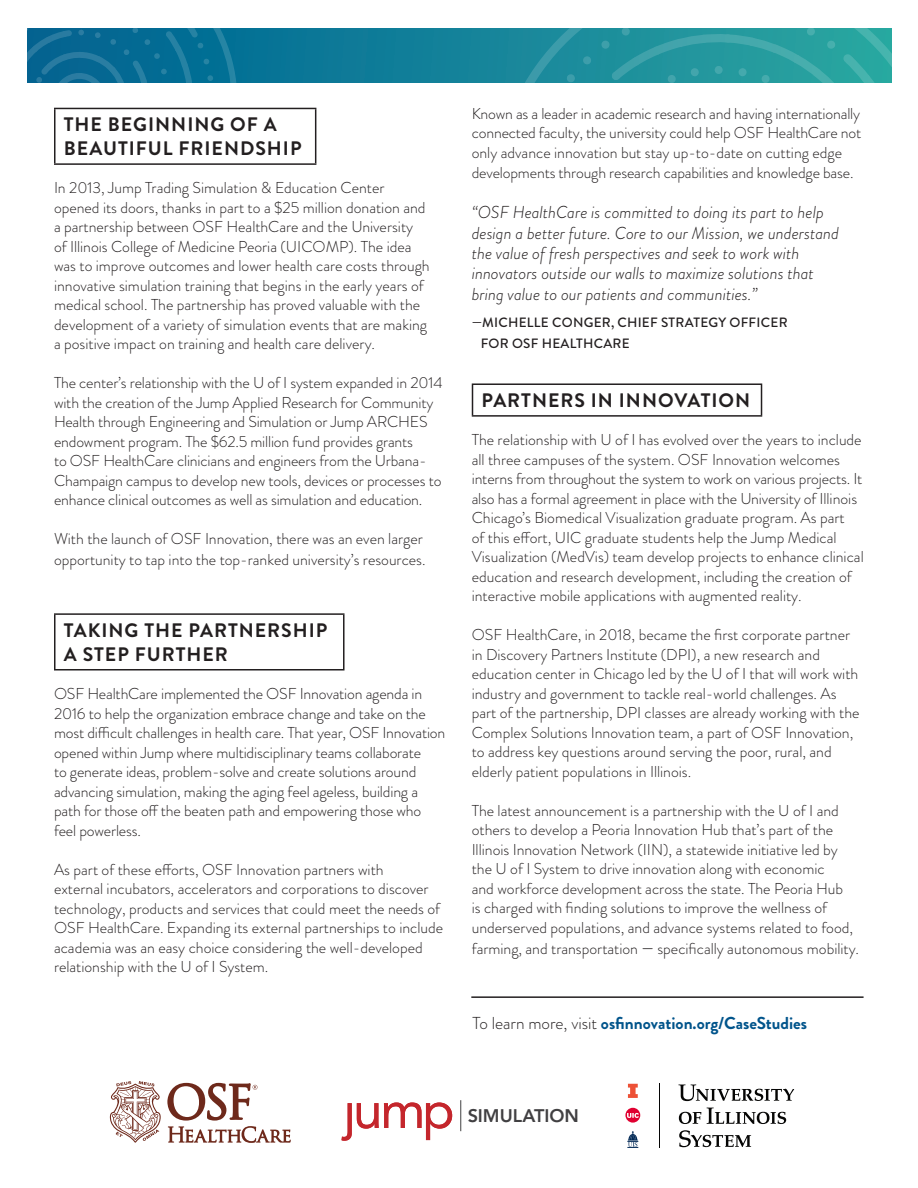
<style>
.page{position:relative;width:918px;height:1188px;background:#fff}
.page>*{position:absolute;margin:0;border:0;box-sizing:border-box;transform-origin:0 0}
.Headers{font:700 19.5px/24px "Brandon Grotesque";letter-spacing:.05em;color:#231f20}
.t1{font:800 18.15px "Avenir";color:#414042}
.Main_Body{font:italic 300 17.25px/20.4px "Brandon Grotesque";color:#231f20}
.Main_Body-2{font:700 17.25px "Brandon Grotesque";color:#00548b}
.Main_Body-3{font:300 15.75px/19.5px "Brandon Grotesque";color:#231f20}
.Main_Body-4{font:500 13.5px/21px "Brandon Grotesque";letter-spacing:.02em;color:#231f20}
.s1{font-weight:400}
.s2{font-weight:300;color:#231f20}
</style>
<div class="page">
<hr style="left:54px;top:108px;width:262px;height:1px;background:#231f20">
<hr style="left:54px;top:109px;width:2px;height:54px;background:#231f20">
<hr style="left:315px;top:109px;width:1px;height:54px;background:#231f20">
<hr style="left:54px;top:163px;width:262px;height:2px;background:#231f20">
<hr style="left:54px;top:613px;width:291px;height:2px;background:#231f20">
<hr style="left:54px;top:615px;width:2px;height:54px;background:#231f20">
<hr style="left:343px;top:615px;width:2px;height:54px;background:#231f20">
<hr style="left:54px;top:669px;width:291px;height:2px;background:#231f20">
<hr style="left:472px;top:383px;width:290px;height:2px;background:#231f20">
<hr style="left:472px;top:385px;width:1px;height:30px;background:#231f20">
<hr style="left:761px;top:385px;width:1px;height:30px;background:#231f20">
<hr style="left:472px;top:415px;width:290px;height:2px;background:#231f20">
<div style="left:27px;top:29px;width:864px;height:54px;background:#0e7b98"></div>
<svg style="left:496px;top:29px;width:395px;height:54px"></svg>
<svg style="left:27px;top:29px;width:211px;height:54px"></svg>
<hr style="left:471px;top:996px;width:393px;height:2px;background:#231f20">
<hr style="left:460px;top:1100px;width:1px;height:31px;background:#414042">
<svg style="left:342px;top:1103px;width:110px;height:38px"></svg>
<svg style="left:110px;top:1081px;width:51px;height:62px"></svg>
<svg style="left:167px;top:1083px;width:124px;height:60px"></svg>
<hr style="left:659px;top:1084px;width:1px;height:64px;background:#050504">
<svg style="left:625px;top:1108px;width:15px;height:15px"></svg>
<svg style="left:627px;top:1131px;width:11px;height:17px"></svg>
<svg style="left:628px;top:1084px;width:10px;height:14px"></svg>
<svg style="left:679px;top:1084px;width:115px;height:17px"></svg>
<svg style="left:679px;top:1112px;width:22px;height:12px"></svg>
<svg style="left:707px;top:1108px;width:79px;height:16px"></svg>
<svg style="left:679px;top:1130px;width:72px;height:17px"></svg>
<p class="Headers" style="left:64px;top:113px;width:239px">THE BEGINNING OF A<br>BEAUTIFUL FRIENDSHIP</p>
<p class="Main_Body-3" style="left:54px;top:178px;width:377px">In 2013, Jump Trading Simulation &amp; Education Center opened its doors, thanks in part to a $25 million donation and a partnership between OSF HealthCare and the University of Illinois College of Medicine Peoria (UICOMP). The idea was to improve outcomes and lower health care costs through innovative simulation training that begins in the early years of medical school. The partnership has proved valuable with the development of a variety of simulation events that are making a positive impact on training and health care delivery.</p>
<p class="Main_Body-3" style="left:54px;top:373px;width:390px">The center’s relationship with the U of I system expanded in 2014 with the creation of the Jump Applied Research for Community Health through Engineering and Simulation or Jump ARCHES endowment program. The $62.5 million fund provides grants<br>to OSF HealthCare clinicians and engineers from the Urbana-Champaign campus to develop new tools, devices or processes to enhance clinical outcomes as well as simulation and education.</p>
<p class="Main_Body-3" style="left:54px;top:529px;width:373px;line-height:21px">With the launch of OSF Innovation, there was an even larger opportunity to tap into the top-ranked university’s resources.</p>
<p class="Headers" style="left:64px;top:618px;width:265px">TAKING THE PARTNERSHIP<br>A STEP FURTHER</p>
<p class="Main_Body-3" style="left:54px;top:684px;width:393px">OSF HealthCare implemented the OSF Innovation agenda in 2016 to help the organization embrace change and take on the most difficult challenges in health care. That year, OSF Innovation opened within Jump where multidisciplinary teams collaborate<br>to generate ideas, problem-solve and create solutions around advancing simulation, making the aging feel ageless, building a path for those off the beaten path and empowering those who feel powerless.</p>
<p class="Main_Body-3" style="left:54px;top:859px;width:391px">As part of these efforts, OSF Innovation partners with<br>external incubators, accelerators and corporations to discover technology, products and services that could meet the needs of OSF HealthCare. Expanding its external partnerships to include academia was an easy choice considering the well-developed relationship with the U of I System.</p>
<p class="Main_Body-3" style="left:472px;top:103px;width:391px">Known as a leader in academic research and having internationally connected faculty, the university could help OSF HealthCare not only advance innovation but stay up-to-date on cutting edge developments through research capabilities and knowledge base.</p>
<p class="Main_Body" style="left:472px;top:202px;width:369px">“OSF HealthCare is committed to doing its part to help design a better future. Core to our Mission, we understand the value of fresh perspectives and seek to work with innovators outside our walls to maximize solutions that bring value to our patients and communities.”</p>
<p class="Main_Body-4" style="left:481px;top:312px;width:308px;text-indent:-9px">—MICHELLE CONGER, CHIEF STRATEGY OFFICER<br>FOR OSF HEALTHCARE</p>
<p class="Headers" style="left:482px;top:388px;width:270px">PARTNERS IN INNOVATION</p>
<p class="Main_Body-3" style="left:472px;top:430px;width:394px">The relationship with U of I has evolved over the years to include all three campuses of the system. OSF Innovation welcomes interns from throughout the system to work on various projects. It also has a formal agreement in place with the University of Illinois Chicago’s Biomedical Visualization graduate program. As part<br>of this effort, UIC graduate students help the Jump Medical Visualization (MedVis) team develop projects to enhance clinical education and research development, including the creation of interactive mobile applications with augmented reality.</p>
<p class="Main_Body-3" style="left:472px;top:625px;width:389px">OSF HealthCare, in 2018, became the first corporate partner in Discovery Partners Institute (DPI), a new research and education center in Chicago led by the U of I that will work with industry and government to tackle real-world challenges. As part of the partnership, DPI classes are already working with the Complex Solutions Innovation team, a part of OSF Innovation, to address key questions around serving the poor, rural, and elderly patient populations in Illinois.</p>
<p class="Main_Body-3" style="left:472px;top:801px;width:383px">The latest announcement is a partnership with the U of I and others to develop a Peoria Innovation Hub that’s part of the Illinois Innovation Network (IIN), a statewide initiative led by the U of I System to drive innovation along with economic<br>and workforce development across the state. The Peoria Hub is charged with finding solutions to improve the wellness of underserved populations, and advance systems related to food,</p>
<p class="Main_Body-3" style="left:472px;top:939px;width:389px">farming, and transportation <span class="s1">—</span> specifically autonomous mobility.</p>
<p class="Main_Body-2" style="left:472px;top:1011px;width:336px"><span class="s2">To learn more, visit</span> osfinnovation.org/CaseStudies</p>
<p class="t1" style="left:468px;top:1101px;width:113px">SIMULATION</p>
</div>
